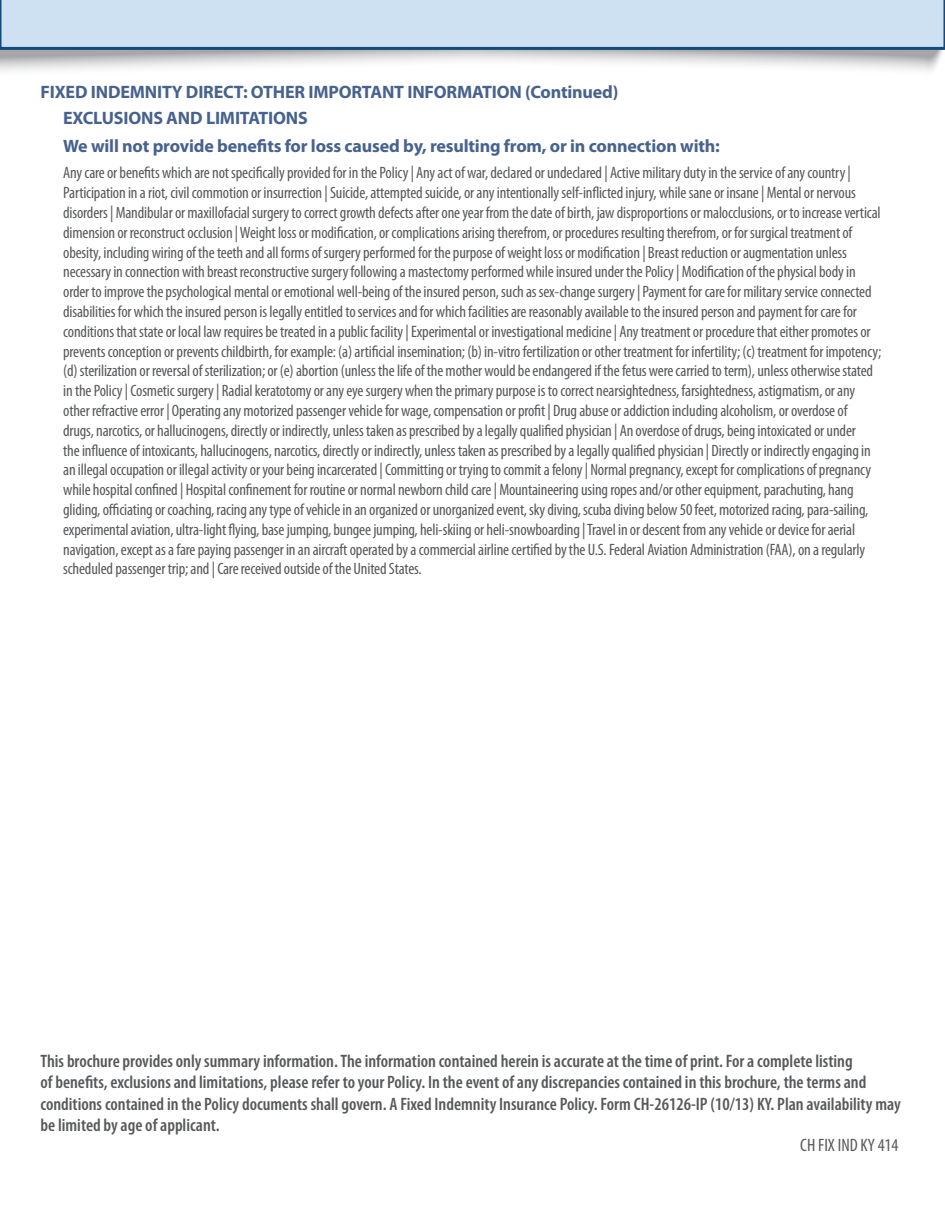
<style>
.page{position:relative;width:945px;height:1215px;background:#fff}
.page>*{position:absolute;margin:0;border:0;box-sizing:border-box;transform-origin:0 0}
.t1{font:600 condensed 18px/21.6px "Myriad Pro";color:#57585a}
.t2{font:700 18px "Myriad Pro";letter-spacing:-.01em;color:#47628e}
.t3{font:condensed 18px "Myriad Pro";color:#57585a}
.t4{font:condensed 16.5px/19.8px "Myriad Pro";letter-spacing:-.01em;color:#57585a}
</style>
<div class="page">
<svg style="left:0;top:50px;width:943px;height:22px"></svg>
<svg style="left:0;top:0;width:945px;height:50px;background:#c2d7eb"></svg>
<p class="t2" style="left:40px;top:80px;width:579px">FIXED INDEMNITY DIRECT: OTHER IMPORTANT INFORMATION (Continued)</p>
<p class="t2" style="left:63px;top:106px;width:246px">EXCLUSIONS AND LIMITATIONS</p>
<p class="t2" style="left:63px;top:134px;width:658px">We will not provide benefits for loss caused by, resulting from, or in connection with:</p>
<p class="t4" style="left:63px;top:163px;width:820px">Any care or benefits which are not specifically provided for in the Policy | Any act of war, declared or undeclared | Active military duty in the service of any country | Participation in a riot, civil commotion or insurrection | Suicide, attempted suicide, or any intentionally self-inflicted injury, while sane or insane | Mental or nervous disorders | Mandibular or maxillofacial surgery to correct growth defects after one year from the date of birth, jaw disproportions or malocclusions, or to increase vertical dimension or reconstruct occlusion | Weight loss or modification, or complications arising therefrom, or procedures resulting therefrom, or for surgical treatment of obesity, including wiring of the teeth and all forms of surgery performed for the purpose of weight loss or modification | Breast reduction or augmentation unless necessary in connection with breast reconstructive surgery following a mastectomy performed while insured under the Policy | Modification of the physical body in order to improve the psychological mental or emotional well-being of the insured person, such as sex-change surgery | Payment for care for military service connected disabilities for which the insured person is legally entitled to services and for which facilities are reasonably available to the insured person and payment for care for conditions that state or local law requires be treated in a public facility | Experimental or investigational medicine | Any treatment or procedure that either promotes or prevents conception or prevents childbirth, for example: (a) artificial insemination; (b) in-vitro fertilization or other treatment for infertility; (c) treatment for impotency; (d) sterilization or reversal of sterilization; or (e) abortion (unless the life of the mother would be endangered if the fetus were carried to term), unless otherwise stated in the Policy | Cosmetic surgery | Radial keratotomy or any eye surgery when the primary purpose is to correct nearsightedness, farsightedness, astigmatism, or any other refractive error | Operating any motorized passenger vehicle for wage, compensation or profit | Drug abuse or addiction including alcoholism, or overdose of drugs, narcotics, or hallucinogens, directly or indirectly, unless taken as prescribed by a legally qualified physician | An overdose of drugs, being intoxicated or under<br>the influence of intoxicants, hallucinogens, narcotics, directly or indirectly, unless taken as prescribed by a legally qualified physician | Directly or indirectly engaging in an illegal occupation or illegal activity or your being incarcerated | Committing or trying to commit a felony | Normal pregnancy, except for complications of pregnancy while hospital confined | Hospital confinement for routine or normal newborn child care | Mountaineering using ropes and/or other equipment, parachuting, hang gliding, officiating or coaching, racing any type of vehicle in an organized or unorganized event, sky diving, scuba diving below 50 feet, motorized racing, para-sailing, experimental aviation, ultra-light flying, base jumping, bungee jumping, heli-skiing or heli-snowboarding | Travel in or descent from any vehicle or device for aerial navigation, except as a fare paying passenger in an aircraft operated by a commercial airline certified by the U.S. Federal Aviation Administration (FAA), on a regularly scheduled passenger trip; and | Care received outside of the United States.</p>
<p class="t1" style="left:40px;top:1050px;width:862px">This brochure provides only summary information. The information contained herein is accurate at the time of print. For a complete listing<br>of benefits, exclusions and limitations, please refer to your Policy. In the event of any discrepancies contained in this brochure, the terms and conditions contained in the Policy documents shall govern. A Fixed Indemnity Insurance Policy. Form CH-26126-IP (10/13) KY. Plan availability may be limited by age of applicant.</p>
<p class="t3" style="left:800px;top:1134px;width:100px">CH FIX IND KY 414</p>
</div>
